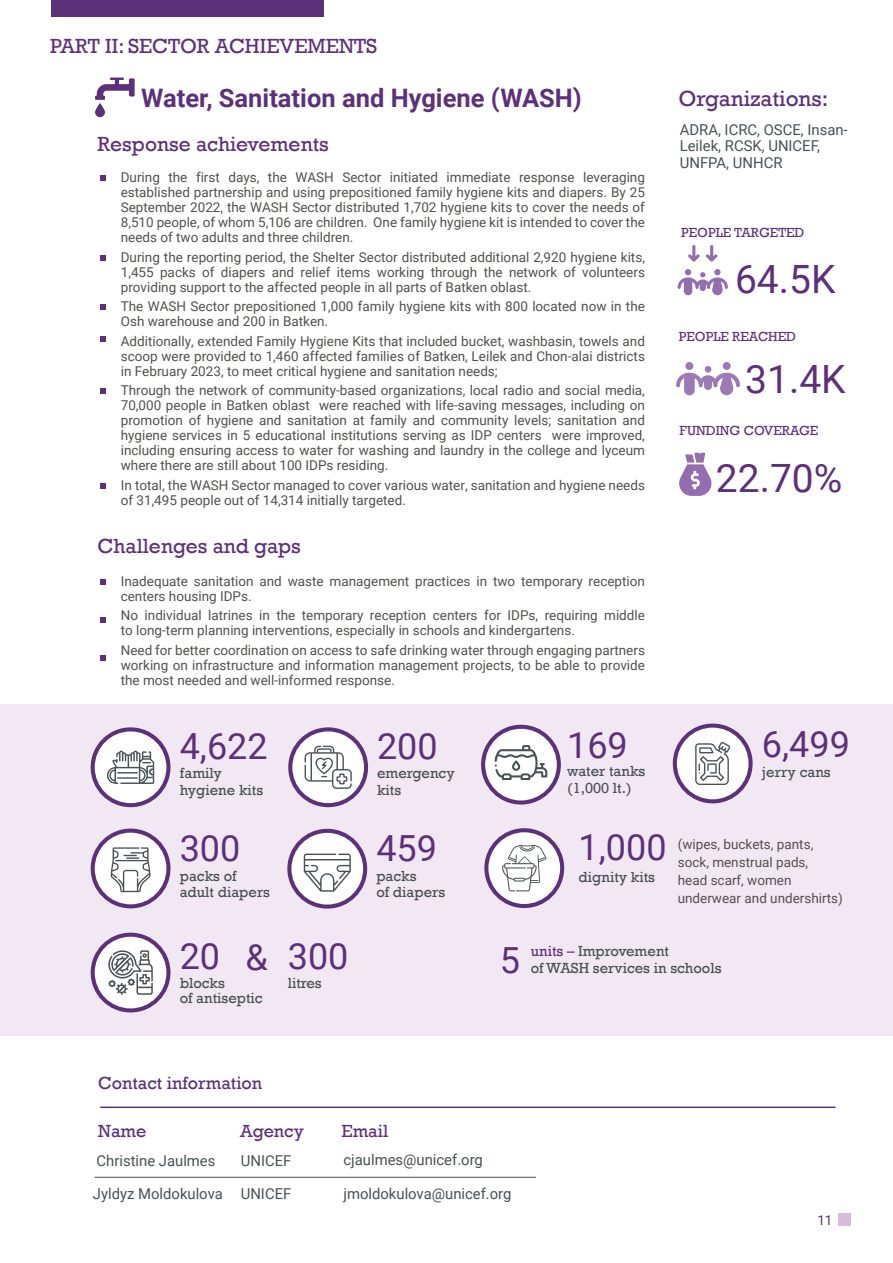
<style>
.page{position:relative;width:893px;height:1263px;background:#fff}
.page>*{position:absolute;margin:0;border:0;box-sizing:border-box;transform-origin:0 0}
.t1{font:39px "Roboto";color:#5d317a}
.t2{font:36px "Roboto";color:#5d317a}
.t3{font:700 25.5px "Roboto";color:#5d317a}
.t4{font:22.5px "Rockwell";color:#5d317a}
.t5{font:21px "Rockwell";color:#5d317a}
.t6{font:18px "Rockwell";color:#5d317a}
.t7{font:15px/16.5px "Rockwell";color:#485156}
.t8{font:15px/16.5px "Roboto";color:#485156}
.t9{font:13.5px/15px "Roboto";color:#53504e;text-align:justify}
.t10{font:13.5px "Rockwell";color:#5d317a}
.t11{font:13.5px "Roboto";color:#5d317a}
.s1{color:#5d317a}
</style>
<div class="page">
<hr style="left:95px;top:1177px;width:441px;height:1px;background:#485156">
<div style="left:51px;top:0;width:273px;height:17px;background:#5d317a"></div>
<svg style="left:95px;top:78px;width:40px;height:39px"></svg>
<svg style="left:679px;top:453px;width:33px;height:43px"></svg>
<svg style="left:678px;top:269px;width:50px;height:26px"></svg>
<svg style="left:688px;top:245px;width:12px;height:17px"></svg>
<svg style="left:706px;top:245px;width:12px;height:17px"></svg>
<svg style="left:676px;top:373px;width:64px;height:22px"></svg>
<div style="left:723px;top:362px;width:8px;height:8px;background:#9c7ab5;border-radius:50%"></div>
<div style="left:685px;top:362px;width:8px;height:8px;background:#9c7ab5;border-radius:50%"></div>
<div style="left:705px;top:366px;width:6px;height:7px;background:#9c7ab5;border-radius:50%"></div>
<svg style="left:101px;top:175px;width:5px;height:6px"></svg>
<svg style="left:101px;top:255px;width:5px;height:5px"></svg>
<svg style="left:101px;top:305px;width:5px;height:5px"></svg>
<svg style="left:101px;top:337px;width:5px;height:5px"></svg>
<svg style="left:101px;top:389px;width:5px;height:5px"></svg>
<svg style="left:101px;top:483px;width:5px;height:5px"></svg>
<svg style="left:101px;top:579px;width:5px;height:5px"></svg>
<svg style="left:101px;top:617px;width:5px;height:6px"></svg>
<svg style="left:101px;top:656px;width:5px;height:5px"></svg>
<div style="left:0;top:704px;width:893px;height:332px;background:#f2e8f4"></div>
<svg style="left:91px;top:727px;width:79px;height:80px"></svg>
<div style="left:95px;top:731px;width:71px;height:72px;background:#fff;border-radius:50%"></div>
<svg style="left:107px;top:750px;width:47px;height:34px"></svg>
<svg style="left:481px;top:725px;width:80px;height:79px"></svg>
<div style="left:485px;top:729px;width:72px;height:71px;background:#fff;border-radius:50%"></div>
<svg style="left:288px;top:727px;width:80px;height:80px"></svg>
<div style="left:292px;top:731px;width:72px;height:72px;background:#fff;border-radius:50%"></div>
<svg style="left:304px;top:746px;width:48px;height:43px"></svg>
<svg style="left:495px;top:745px;width:52px;height:35px"></svg>
<svg style="left:673px;top:723px;width:80px;height:80px"></svg>
<div style="left:677px;top:728px;width:71px;height:71px;background:#fff;border-radius:50%"></div>
<svg style="left:695px;top:742px;width:35px;height:43px"></svg>
<svg style="left:91px;top:828px;width:79px;height:80px"></svg>
<div style="left:95px;top:833px;width:71px;height:71px;background:#fff;border-radius:50%"></div>
<svg style="left:111px;top:847px;width:40px;height:45px"></svg>
<svg style="left:287px;top:829px;width:80px;height:80px"></svg>
<div style="left:291px;top:833px;width:72px;height:71px;background:#fff;border-radius:50%"></div>
<svg style="left:304px;top:853px;width:47px;height:39px"></svg>
<svg style="left:484px;top:828px;width:80px;height:80px"></svg>
<div style="left:488px;top:832px;width:72px;height:72px;background:#fff;border-radius:50%"></div>
<svg style="left:91px;top:933px;width:79px;height:79px"></svg>
<div style="left:95px;top:937px;width:71px;height:71px;background:#fff;border-radius:50%"></div>
<svg style="left:108px;top:950px;width:45px;height:45px"></svg>
<svg style="left:502px;top:845px;width:45px;height:46px"></svg>
<hr style="left:100px;top:1106px;width:735px;height:2px;background:#5d317a">
<div style="left:838px;top:1213px;width:13px;height:12px;background:#d5bedd"></div>
<h3 class="t5" style="left:50px;top:34px;width:329px">PART II: SECTOR ACHIEVEMENTS</h3>
<h3 class="t3" style="left:141px;top:80px;width:442px">Water, Sanitation and Hygiene (WASH)</h3>
<h3 class="t4" style="left:678px;top:85px;width:151px">Organizations:</h3>
<p class="t8" style="left:680px;top:120px;width:169px">ADRA, ICRC, OSCE, Insan-<br>Leilek, RCSK, UNICEF,<br>UNFPA, UNHCR</p>
<h3 class="t5" style="left:98px;top:132px;width:233px">Response achievements</h3>
<p class="t9" style="left:121px;top:169px;width:526px">During the first days, the WASH Sector initiated immediate response leveraging established partnership and using prepositioned family hygiene kits and diapers. By 25<br>September 2022, the WASH Sector distributed 1,702 hygiene kits to cover the needs of 8,510 people, of whom 5,106 are children. One family hygiene kit is intended to cover the needs of two adults and three children.</p>
<p class="t9" style="left:121px;top:249px;width:526px">During the reporting period, the Shelter Sector distributed additional 2,920 hygiene kits, 1,455 packs of diapers and relief items working through the network of volunteers providing support to the affected people in all parts of Batken oblast.</p>
<p class="t9" style="left:121px;top:298px;width:526px">The WASH Sector prepositioned 1,000 family hygiene kits with 800 located now in the<br>Osh warehouse and 200 in Batken.</p>
<p class="t9" style="left:121px;top:333px;width:526px">Additionally, extended Family Hygiene Kits that included bucket, washbasin, towels and scoop were provided to 1,460 affected families of Batken, Leilek and Chon-alai districts in February 2023, to meet critical hygiene and sanitation needs;</p>
<p class="t9" style="left:121px;top:382px;width:526px">Through the network of community-based organizations, local radio and social media, 70,000 people in Batken oblast were reached with life-saving messages, including on promotion of hygiene and sanitation at family and community levels; sanitation and hygiene services in 5 educational institutions serving as IDP centers were improved, including ensuring access to water for washing and laundry in the college and lyceum where there are still about 100 IDPs residing.</p>
<p class="t9" style="left:121px;top:477px;width:526px">In total, the WASH Sector managed to cover various water, sanitation and hygiene needs of 31,495 people out of 14,314 initially targeted.</p>
<h3 class="t5" style="left:98px;top:534px;width:205px">Challenges and gaps</h3>
<p class="t9" style="left:121px;top:573px;width:526px">Inadequate sanitation and waste management practices in two temporary reception centers housing IDPs.</p>
<p class="t9" style="left:121px;top:607px;width:526px">No individual latrines in the temporary reception centers for IDPs, requiring middle to long-term planning interventions, especially in schools and kindergartens.</p>
<p class="t9" style="left:121px;top:642px;width:526px">Need for better coordination on access to safe drinking water through engaging partners working on infrastructure and information management projects, to be able to provide the most needed and well-informed response.</p>
<p class="t10" style="left:681px;top:224px;width:125px">PEOPLE TARGETED</p>
<h1 class="t1" style="left:735px;top:252px;width:102px">64.5K</h1>
<p class="t10" style="left:679px;top:328px;width:119px">PEOPLE REACHED</p>
<h1 class="t1" style="left:745px;top:352px;width:102px">31.4K</h1>
<p class="t10" style="left:680px;top:423px;width:140px">FUNDING COVERAGE</p>
<h1 class="t1" style="left:716px;top:451px;width:128px">22.70%</h1>
<h2 class="t2" style="left:180px;top:721px;width:89px">4,622</h2>
<p class="t7" style="left:180px;top:765px;width:85px">family hygiene kits</p>
<h2 class="t2" style="left:180px;top:822px;width:62px">300</h2>
<p class="t7" style="left:180px;top:868px;width:92px">packs of adult diapers</p>
<h2 class="t2" style="left:245px;top:931px;width:105px">&amp; 300</h2>
<p class="t7" style="left:288px;top:975px;width:35px">litres</p>
<h2 class="t2" style="left:180px;top:931px;width:42px">20</h2>
<p class="t7" style="left:180px;top:976px;width:84px;line-height:14.5px">blocks<br>of antiseptic</p>
<h2 class="t2" style="left:377px;top:721px;width:62px">200</h2>
<p class="t7" style="left:377px;top:765px;width:79px">emergency kits</p>
<h2 class="t2" style="left:376px;top:823px;width:62px">459</h2>
<p class="t7" style="left:376px;top:868px;width:70px">packs<br>of diapers</p>
<h2 class="t2" style="left:567px;top:720px;width:62px">169</h2>
<p class="t7" style="left:567px;top:763px;width:80px">water tanks (1,000 lt.)</p>
<h2 class="t2" style="left:762px;top:719px;width:89px">6,499</h2>
<p class="t7" style="left:762px;top:764px;width:70px">jerry cans</p>
<h2 class="t2" style="left:579px;top:822px;width:89px">1,000</h2>
<p class="t7" style="left:579px;top:868px;width:78px">dignity kits</p>
<p class="t9" style="left:678px;top:835px;width:167px;line-height:18px;text-align:left">(wipes, buckets, pants, sock, menstrual pads,<br>head scarf, women underwear and undershirts)</p>
<h2 class="t2" style="left:500px;top:935px;width:22px">5</h2>
<p class="t7" style="left:531px;top:943px;width:140px"><span class="s1">units –</span> Improvement</p>
<p class="t7" style="left:531px;top:960px;width:192px">of WASH services in schools</p>
<h3 class="t6" style="left:98px;top:1072px;width:166px">Contact information</h3>
<h3 class="t6" style="left:98px;top:1121px;width:50px">Name</h3>
<h3 class="t6" style="left:240px;top:1121px;width:65px">Agency</h3>
<p class="t8" style="left:97px;top:1151px;width:120px">Christine Jaulmes</p>
<p class="t8" style="left:241px;top:1151px;width:52px">UNICEF</p>
<h3 class="t6" style="left:341px;top:1121px;width:48px">Email</h3>
<p class="t8" style="left:343px;top:1151px;width:141px">cjaulmes@unicef.org</p>
<p class="t8" style="left:93px;top:1184px;width:200px">Jyldyz Moldokulova UNICEF</p>
<p class="t8" style="left:343px;top:1184px;width:170px">jmoldokulova@unicef.org</p>
<p class="t11" style="left:817px;top:1210px;width:17px">11</p>
</div>
